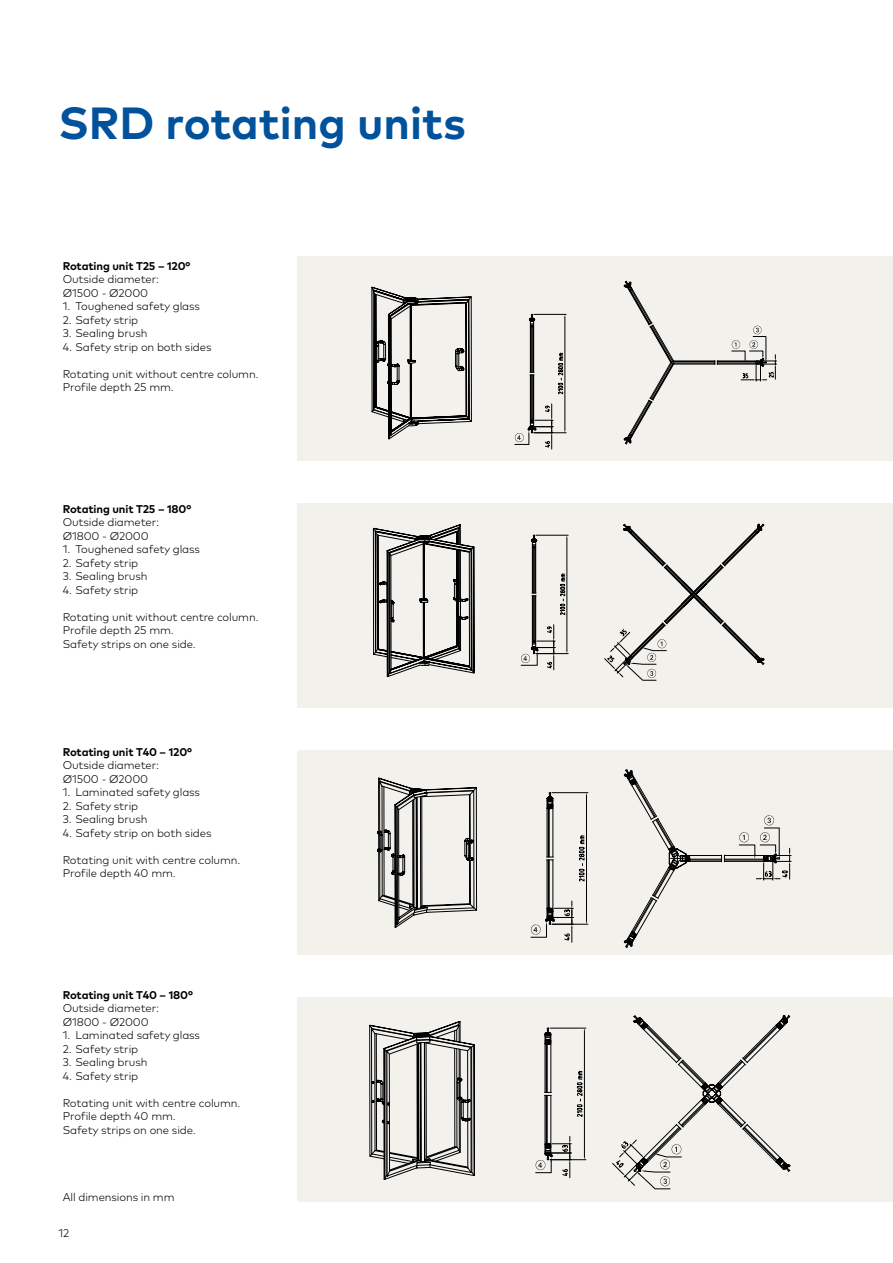
<style>
.page{position:relative;width:893px;height:1263px;background:#fff}
.page>*{position:absolute;margin:0;border:0;box-sizing:border-box;transform-origin:0 0}
.t1{font:700 45px "Mark Pro";color:#00529c}
.t2{font:300 11.25px/13.5px "Mark Pro";letter-spacing:-.01em;color:#000}
.t3{font:700 11.25px "Mark Pro";letter-spacing:-.01em;color:#000}
</style>
<div class="page">
<div style="left:298px;top:256px;width:595px;height:205px;background:#f2f1ec"></div>
<div style="left:298px;top:503px;width:595px;height:205px;background:#f2f1ec"></div>
<div style="left:298px;top:750px;width:595px;height:204px;background:#f2f1ec"></div>
<div style="left:298px;top:997px;width:595px;height:204px;background:#f2f1ec"></div>
<svg style="left:515px;top:313px;width:52px;height:137px"></svg>
<svg style="left:623px;top:280px;width:153px;height:165px"></svg>
<hr style="left:536px;top:653px;width:32px;height:1px;background:#000">
<hr style="left:536px;top:535px;width:32px;height:1px;background:#000">
<hr style="left:567px;top:538px;width:1px;height:112px;background:#000">
<svg style="left:521px;top:534px;width:46px;height:136px"></svg>
<svg style="left:604px;top:523px;width:160px;height:157px"></svg>
<svg style="left:372px;top:287px;width:102px;height:390px"></svg>
<svg style="left:377px;top:778px;width:100px;height:149px"></svg>
<hr style="left:547px;top:808px;width:1px;height:49px;background:#000">
<hr style="left:548px;top:806px;width:1px;height:51px;background:#000">
<hr style="left:549px;top:806px;width:1px;height:51px;background:#000">
<hr style="left:553px;top:809px;width:1px;height:48px;background:#000">
<svg style="left:546px;top:792px;width:7px;height:18px"></svg>
<hr style="left:552px;top:924px;width:36px;height:1px;background:#000">
<hr style="left:552px;top:792px;width:36px;height:1px;background:#000">
<hr style="left:586px;top:796px;width:1px;height:124px;background:#000">
<svg style="left:531px;top:835px;width:56px;height:107px"></svg>
<svg style="left:624px;top:769px;width:167px;height:179px"></svg>
<svg style="left:370px;top:1021px;width:105px;height:158px"></svg>
<hr style="left:545px;top:1044px;width:1px;height:48px;background:#000">
<hr style="left:546px;top:1042px;width:1px;height:50px;background:#000">
<hr style="left:547px;top:1042px;width:1px;height:50px;background:#000">
<hr style="left:551px;top:1044px;width:1px;height:48px;background:#000">
<svg style="left:544px;top:1027px;width:8px;height:18px"></svg>
<hr style="left:545px;top:1095px;width:1px;height:49px;background:#000">
<hr style="left:546px;top:1095px;width:1px;height:51px;background:#000">
<hr style="left:547px;top:1095px;width:1px;height:51px;background:#000">
<hr style="left:551px;top:1095px;width:1px;height:49px;background:#000">
<svg style="left:545px;top:1092px;width:6px;height:4px"></svg>
<hr style="left:550px;top:1159px;width:36px;height:1px;background:#000">
<hr style="left:550px;top:1028px;width:36px;height:1px;background:#000">
<hr style="left:584px;top:1032px;width:1px;height:124px;background:#000">
<svg style="left:576px;top:1071px;width:6px;height:46px"></svg>
<svg style="left:535px;top:1136px;width:36px;height:42px"></svg>
<svg style="left:612px;top:1015px;width:179px;height:175px"></svg>
<h1 class="t1" style="left:58px;top:89px;width:409px">SRD rotating units</h1>
<p class="t3" style="left:63px;top:257px;width:129px">Rotating unit T25 – 120°</p>
<p class="t2" style="left:63px;top:271px;width:98px">Outside diameter:<br>Ø1500 - Ø2000</p>
<p class="t2" style="left:63px;top:298px;width:139px">1. Toughened safety glass</p>
<p class="t2" style="left:63px;top:312px;width:77px">2. Safety strip</p>
<p class="t2" style="left:63px;top:325px;width:86px">3. Sealing brush</p>
<p class="t2" style="left:63px;top:339px;width:150px">4. Safety strip on both sides</p>
<p class="t2" style="left:63px;top:366px;width:197px">Rotating unit without centre column.<br>Profile depth 25 mm.</p>
<p class="t3" style="left:63px;top:500px;width:130px">Rotating unit T25 – 180°</p>
<p class="t2" style="left:63px;top:514px;width:98px">Outside diameter:<br>Ø1800 - Ø2000</p>
<p class="t2" style="left:63px;top:541px;width:139px">1. Toughened safety glass</p>
<p class="t2" style="left:63px;top:555px;width:77px">2. Safety strip</p>
<p class="t2" style="left:63px;top:568px;width:86px">3. Sealing brush</p>
<p class="t2" style="left:63px;top:582px;width:77px">4. Safety strip</p>
<p class="t2" style="left:63px;top:609px;width:197px">Rotating unit without centre column.<br>Profile depth 25 mm.<br>Safety strips on one side.</p>
<p class="t3" style="left:63px;top:743px;width:131px">Rotating unit T40 – 120°</p>
<p class="t2" style="left:63px;top:757px;width:98px">Outside diameter:<br>Ø1500 - Ø2000</p>
<p class="t2" style="left:63px;top:784px;width:139px">1. Laminated safety glass</p>
<p class="t2" style="left:63px;top:798px;width:77px">2. Safety strip</p>
<p class="t2" style="left:63px;top:811px;width:86px">3. Sealing brush</p>
<p class="t2" style="left:63px;top:825px;width:150px">4. Safety strip on both sides</p>
<p class="t2" style="left:63px;top:852px;width:179px">Rotating unit with centre column.<br>Profile depth 40 mm.</p>
<p class="t3" style="left:63px;top:986px;width:132px">Rotating unit T40 – 180°</p>
<p class="t2" style="left:63px;top:1000px;width:98px">Outside diameter:<br>Ø1800 - Ø2000</p>
<p class="t2" style="left:63px;top:1027px;width:139px">1. Laminated safety glass</p>
<p class="t2" style="left:63px;top:1041px;width:77px">2. Safety strip</p>
<p class="t2" style="left:63px;top:1054px;width:86px">3. Sealing brush</p>
<p class="t2" style="left:63px;top:1068px;width:77px">4. Safety strip</p>
<p class="t2" style="left:63px;top:1095px;width:179px">Rotating unit with centre column.<br>Profile depth 40 mm.<br>Safety strips on one side.</p>
<p class="t2" style="left:63px;top:1189px;width:113px">All dimensions in mm</p>
<p class="t2" style="left:58px;top:1225px;width:12px">12</p>
</div>
